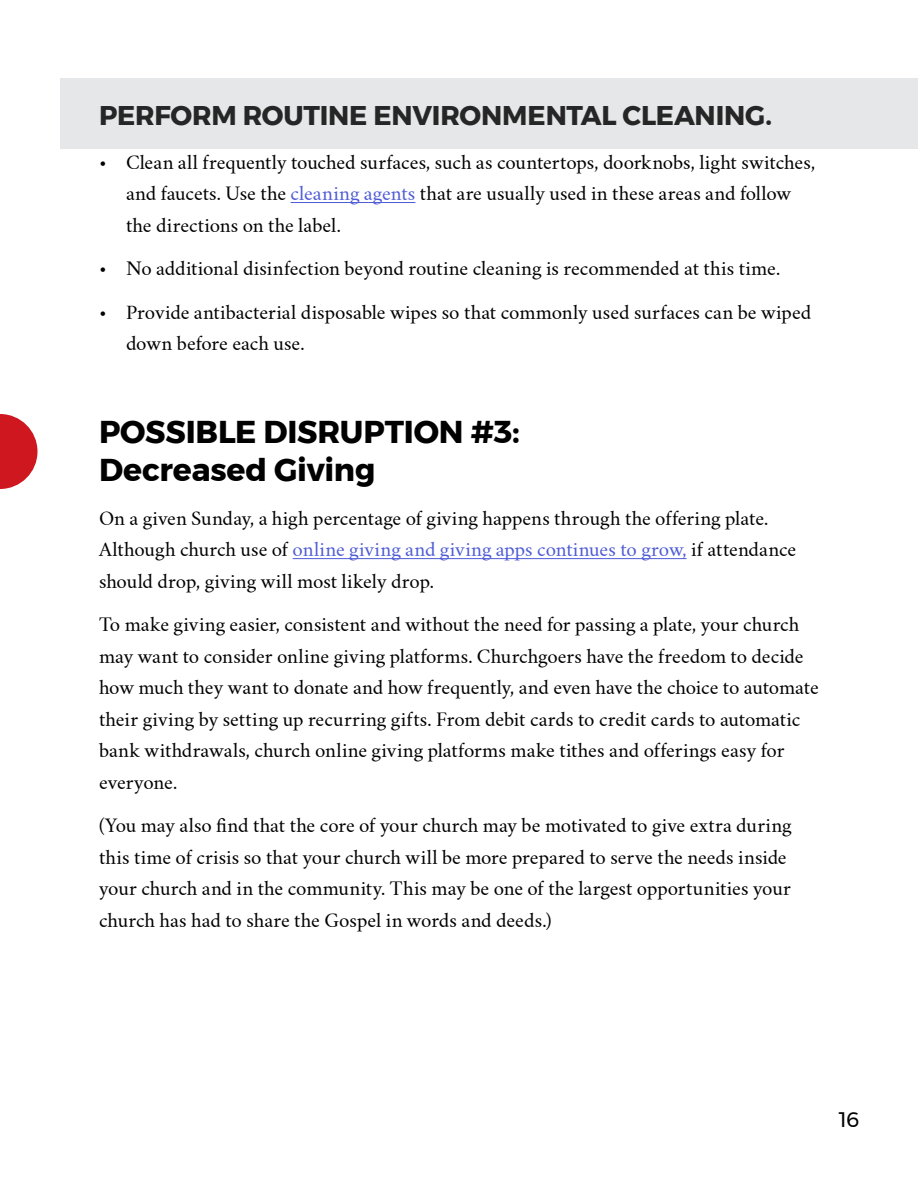
<style>
.page{position:relative;width:918px;height:1188px;background:#fff}
.page>*{position:absolute;margin:0;border:0;box-sizing:border-box;transform-origin:0 0}
.t1{font:700 31.5px/37.8px "Montserrat";letter-spacing:-.005em;color:#000}
.t2{font:700 27px "Montserrat";letter-spacing:-.01em;color:#262626}
.t3{font:21px "Montserrat";color:#000}
.t4{font:18px/31.5px "Crimson Text";color:#000}
.s1{color:#4f5cd6}
</style>
<div class="page">
<div style="left:60px;top:78px;width:858px;height:71px;background:#e6e7e8"></div>
<hr style="left:291px;top:202px;width:124px;height:1px;background:#4f5cd6">
<hr style="left:293px;top:558px;width:394px;height:1px;background:#4f5cd6">
<svg style="left:0;top:414px;width:38px;height:75px"></svg>
<h2 class="t2" style="left:99px;top:94px;width:675px">PERFORM ROUTINE ENVIRONMENTAL CLEANING.</h2>
<p class="t4" style="left:126px;top:146px;width:691px;text-indent:-27px">• Clean all frequently touched surfaces, such as countertops, doorknobs, light switches, and faucets. Use the <span class="s1">cleaning agents</span> that are usually used in these areas and follow the directions on the label.</p>
<p class="t4" style="left:99px;top:253px;width:683px">• No additional disinfection beyond routine cleaning is recommended at this time.</p>
<p class="t4" style="left:126px;top:296px;width:687px;text-indent:-27px">• Provide antibacterial disposable wipes so that commonly used surfaces can be wiped down before each use.</p>
<h1 class="t1" style="left:99px;top:413px;width:423px">POSSIBLE DISRUPTION #3:<br>Decreased Giving</h1>
<p class="t4" style="left:99px;top:503px;width:699px">On a given Sunday, a high percentage of giving happens through the offering plate.<br>Although church use of <span class="s1">online giving and giving apps continues to grow,</span> if attendance should drop, giving will most likely drop.</p>
<p class="t4" style="left:99px;top:609px;width:721px">To make giving easier, consistent and without the need for passing a plate, your church may want to consider online giving platforms. Churchgoers have the freedom to decide how much they want to donate and how frequently, and even have the choice to automate their giving by setting up recurring gifts. From debit cards to credit cards to automatic bank withdrawals, church online giving platforms make tithes and offerings easy for everyone.</p>
<p class="t4" style="left:99px;top:810px;width:694px">(You may also find that the core of your church may be motivated to give extra during this time of crisis so that your church will be more prepared to serve the needs inside your church and in the community. This may be one of the largest opportunities your church has had to share the Gospel in words and deeds.)</p>
<p class="t3" style="left:839px;top:1104px;width:22px">16</p>
</div>
